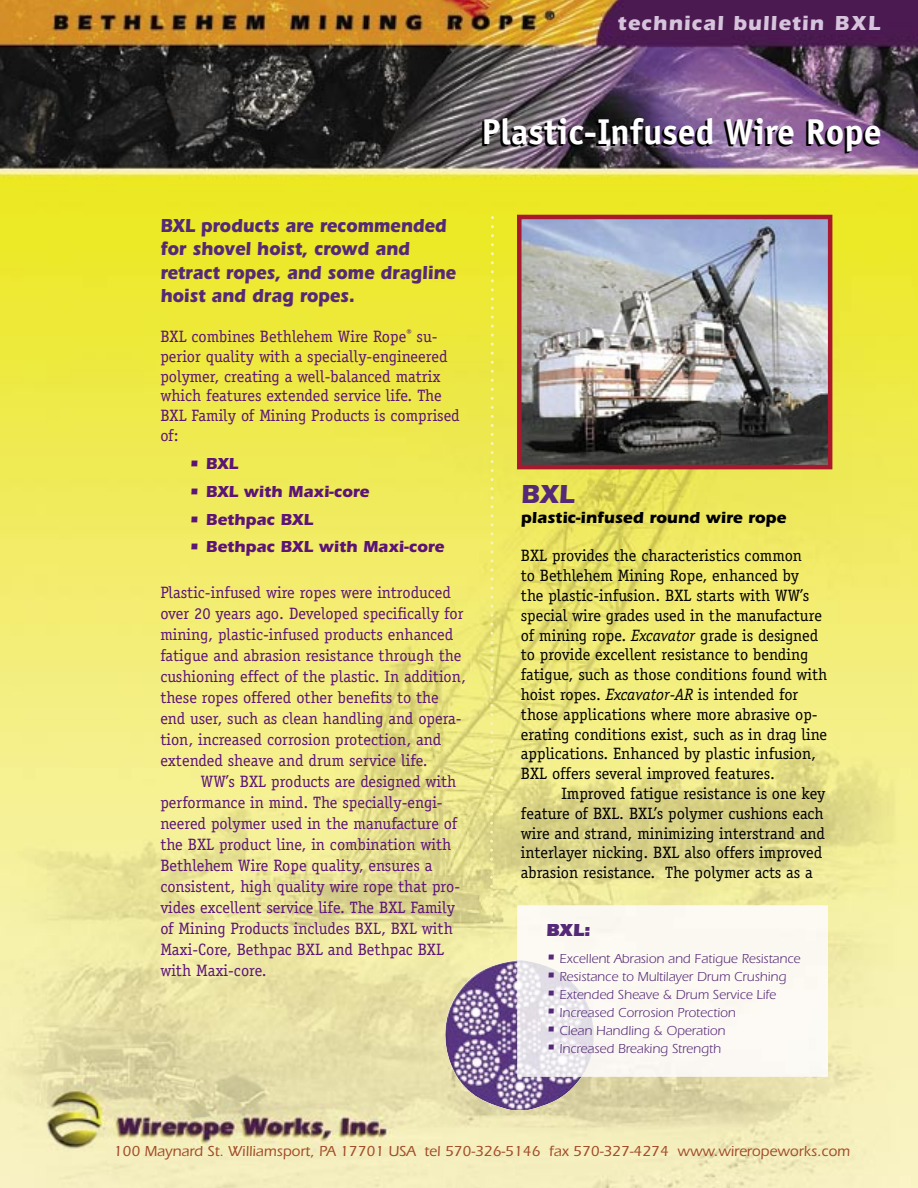
<style>
.page{position:relative;width:918px;height:1188px;background:#fff}
.page>*{position:absolute;margin:0;border:0;box-sizing:border-box;transform-origin:0 0}
.t1{font:700 36px "Officina Sans";color:#fff}
.t2{font:700 27px "Itc Eras";color:#552977}
.t3{font:700 21px "Itc Eras";letter-spacing:.05em;color:#d6c4dd}
.t4{font:700 19.5px/23.4px "Itc Eras";color:#552977;scale:.9 1}
.t5{font:900 18px "Itc Eras";color:#552977}
.t6{font:16.5px/21px "Officina Serif";color:#5c1477}
.t7{font:16.5px/19.8px "Officina Serif";color:#000}
.t8{font:700 16.5px "Itc Eras";color:#5c1477}
.t9{font:700 16.5px "Itc Eras";color:#000}
.t10{font:500 15px "Itc Eras";color:#a24c2a}
.t11{font:13.5px "Itc Eras";color:#552977}
.s1{font-style:italic}
.s2{font-size:18px}
</style>
<div class="page">
<img style="left:0;top:0;width:918px;height:1188px">
<svg style="left:490px;top:225px;width:4px;height:735px;background:#ede876"></svg>
<img style="left:517px;top:215px;width:315px;height:254px">
<img style="left:444px;top:960px;width:138px;height:150px">
<img style="left:517px;top:960px;width:80px;height:117px">
<p class="t3" style="left:618px;top:10px;width:264px">technical bulletin BXL</p>
<h1 class="t1" style="left:482px;top:109px;width:401px">Plastic-Infused Wire Rope</h1>
<p class="t4" style="left:160px;top:214px;width:330px">BXL products are recommended for shovel hoist, crowd and retract ropes, and some dragline hoist and drag ropes.</p>
<p class="t6" style="left:160px;top:326px;width:301px;line-height:19.8px">BXL combines Bethlehem Wire Rope<sup>®</sup> su&shy;perior quality with a specially-engineered polymer, creating a well-balanced matrix which features extended service life. The BXL Family of Mining Products is comprised of:</p>
<p class="t8" style="left:189px;top:454px;width:51px">• BXL</p>
<p class="t8" style="left:189px;top:482px;width:182px">• BXL with Maxi-core</p>
<p class="t8" style="left:189px;top:510px;width:126px">• Bethpac BXL</p>
<p class="t8" style="left:189px;top:537px;width:257px">• Bethpac BXL with Maxi-core</p>
<p class="t6" style="left:160px;top:582px;width:307px">Plastic-infused wire ropes were introduced over 20 years ago. Developed specifically for mining, plastic-infused products enhanced fatigue and abrasion resistance through the cushioning effect of the plastic. In addition, these ropes offered other benefits to the end user, such as clean handling and opera&shy;tion, increased corrosion protection, and extended sheave and drum service life.</p>
<p class="t6" style="left:160px;top:771px;width:301px;text-indent:41px">WW’s BXL products are designed with performance in mind. The specially-engi&shy;neered polymer used in the manufacture of the BXL product line, in combination with Bethlehem Wire Rope quality, ensures a consistent, high quality wire rope that pro&shy;vides excellent service life. The BXL Family of Mining Products includes BXL, BXL with Maxi-Core, Bethpac BXL and Bethpac BXL with Maxi-core.</p>
<h2 class="t2" style="left:521px;top:478px;width:55px">BXL</h2>
<p class="t9" style="left:521px;top:508px;width:267px">plastic-infused round wire rope</p>
<p class="t7" style="left:521px;top:546px;width:308px">BXL provides the characteristics common<br>to Bethlehem Mining Rope, enhanced by<br>the plastic-infusion. BXL starts with WW’s special wire grades used in the manufacture of mining rope. <span class="s1">Excavator</span> grade is designed to provide excellent resistance to bending fatigue, such as those conditions found with hoist ropes. <span class="s1">Excavator-AR</span> is intended for those applications where more abrasive op&shy;erating conditions exist, such as in drag line applications. Enhanced by plastic infusion, BXL offers several improved features.</p>
<p class="t7" style="left:521px;top:784px;width:306px;text-indent:41px">Improved fatigue resistance is one key feature of BXL. BXL’s polymer cushions each wire and strand, minimizing interstrand and interlayer nicking. BXL also offers improved abrasion resistance. The polymer acts as a</p>
<p class="t5" style="left:546px;top:919px;width:46px">BXL:</p>
<p class="t11" style="left:546px;top:951px;width:256px"><span class="s2">•</span> Excellent Abrasion and Fatigue Resistance</p>
<p class="t11" style="left:546px;top:969px;width:242px"><span class="s2">•</span> Resistance to Multilayer Drum Crushing</p>
<p class="t11" style="left:546px;top:987px;width:232px"><span class="s2">•</span> Extended Sheave &amp; Drum Service Life</p>
<p class="t11" style="left:546px;top:1005px;width:191px"><span class="s2">•</span> Increased Corrosion Protection</p>
<p class="t11" style="left:546px;top:1023px;width:181px"><span class="s2">•</span> Clean Handling &amp; Operation</p>
<p class="t11" style="left:546px;top:1041px;width:176px"><span class="s2">•</span> Increased Breaking Strength</p>
<p class="t10" style="left:114px;top:1142px;width:738px">100 Maynard St. Williamsport, PA 17701 USA tel 570-326-5146 fax 570-327-4274 www.wireropeworks.com</p>
</div>
